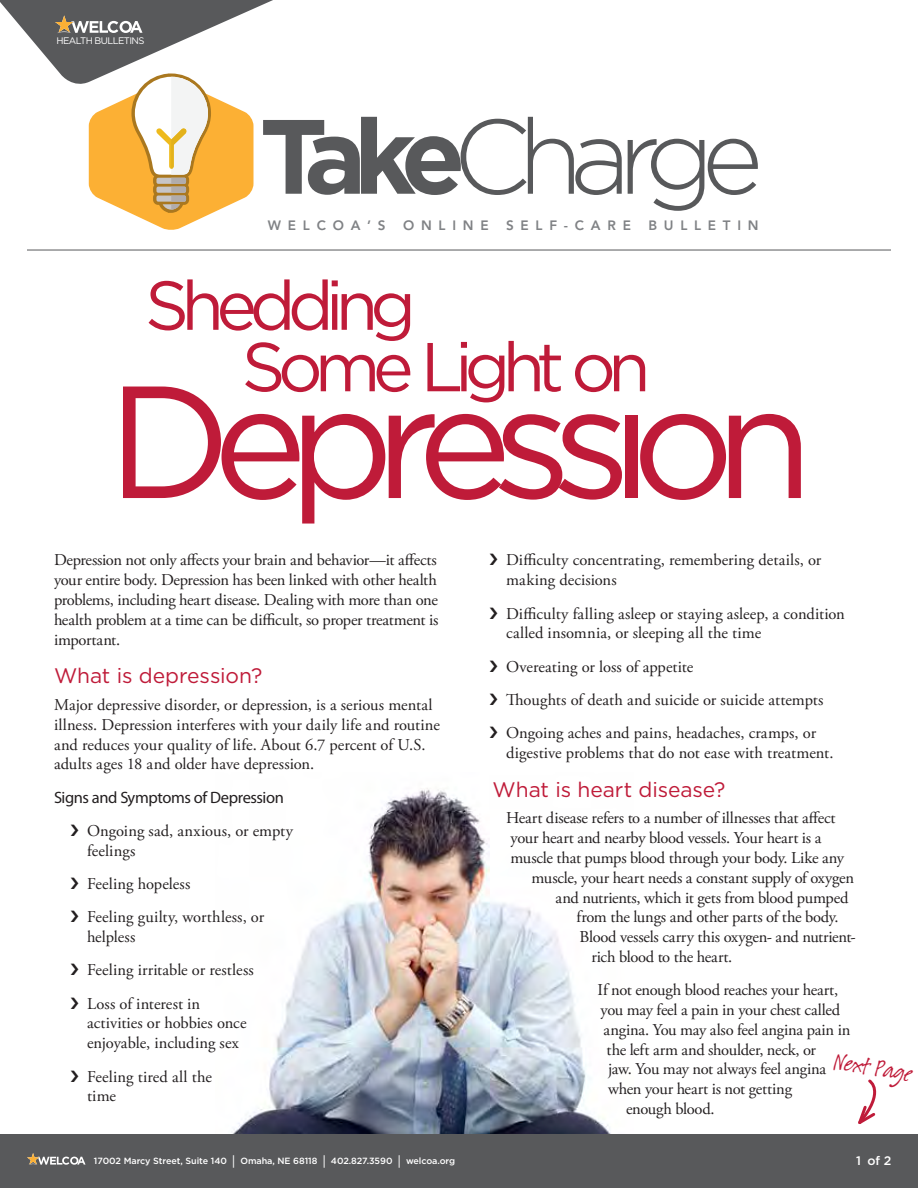
<style>
.page{position:relative;width:918px;height:1188px;background:#fff}
.page>*{position:absolute;margin:0;border:0;box-sizing:border-box;transform-origin:0 0}
.t1{font:300 105.45px "Gotham HTF";letter-spacing:-.12em;color:#58595b}
.t2{font:69px/61.5px "Gotham HTF";letter-spacing:-.115em;color:#bf1b39}
.t3{font:28.5px "Suomi Hand Script";color:#bf1b39}
.t4{font:21px "Gotham HTF";letter-spacing:-.005em;color:#bf1b39}
.t5{font:16.5px/19.8px "Adobe Garamond Pro";letter-spacing:-.005em;color:#231f20}
.t6{font:16.5px "Myriad Pro";letter-spacing:-.025em;color:#231f20}
.t7{font:800 13.5px "Avenir";letter-spacing:.5em;color:#808285}
.t8{font:500 12.3px "Gotham HTF";color:#fff}
.t9{font:9.45px "Gotham HTF";letter-spacing:-.06em;color:#fff}
.t10{font:500 9px "Gotham HTF";letter-spacing:-.005em;color:#fff}
.s1{font-weight:700}
.s2{font-size:13.5px}
</style>
<div class="page">
<img style="left:232px;top:788px;width:379px;height:346px">
<svg style="left:123px;top:387px;width:499px;height:137px"></svg>
<div style="left:625px;top:416px;width:12px;height:82px;background:#bf1b39"></div>
<svg style="left:640px;top:414px;width:161px;height:86px"></svg>
<svg style="left:858px;top:1079px;width:19px;height:45px"></svg>
<div style="left:0;top:1134px;width:918px;height:54px;background:#58595b"></div>
<svg style="left:27px;top:1153px;width:59px;height:12px"></svg>
<svg style="left:0;top:0;width:273px;height:230px"></svg>
<hr style="left:27px;top:250px;width:864px;height:1px;background:#58595b">
<p class="t9" style="left:56px;top:36px;width:89px">HEALTH BULLETINS</p>
<h1 class="t1" style="left:260px;top:99px;width:505px"><span class="s1">Take</span>Charge</h1>
<p class="t7" style="left:268px;top:217px;width:119px">WELCOA’S</p>
<p class="t7" style="left:403px;top:217px;width:87px">ONLINE</p>
<p class="t7" style="left:506px;top:217px;width:126px">SELF-CARE</p>
<p class="t7" style="left:648px;top:217px;width:112px">BULLETIN</p>
<h2 class="t2" style="left:242px;top:274px;width:411px;text-indent:-97px">Shedding<br>Some Light on</h2>
<p class="t5" style="left:54px;top:551px;width:386px;text-align:justify">Depression not only affects your brain and behavior—it affects your entire body. Depression has been linked with other health problems, including heart disease. Dealing with more than one health problem at a time can be difficult, so proper treatment is important.</p>
<p class="t4" style="left:54px;top:664px;width:210px">What is depression?</p>
<p class="t5" style="left:54px;top:695px;width:387px">Major depressive disorder, or depression, is a serious mental illness. Depression interferes with your daily life and routine and reduces your quality of life. About 6.7 percent of U.S. adults ages 18 and older have depression.</p>
<p class="t6" style="left:54px;top:788px;width:231px">Signs and Symptoms of Depression</p>
<p class="t5" style="left:87px;top:821px;width:208px">Ongoing sad, anxious, or empty feelings</p>
<p class="t5" style="left:87px;top:868px;width:179px;line-height:33.3px">Feeling hopeless<br>Feeling guilty, worthless, or</p>
<p class="t5" style="left:87px;top:921px;width:168px;line-height:33.3px">helpless<br>Feeling irritable or restless<br>Loss of interest in</p>
<p class="t5" style="left:87px;top:1014px;width:161px">activities or hobbies once enjoyable, including sex</p>
<p class="t5" style="left:87px;top:1067px;width:127px">Feeling tired all the time</p>
<p class="t5" style="left:506px;top:551px;width:317px">Difficulty concentrating, remembering details, or making decisions</p>
<p class="t5" style="left:506px;top:604px;width:340px">Difficulty falling asleep or staying asleep, a condition called insomnia, or sleeping all the time</p>
<p class="t5" style="left:506px;top:650px;width:319px;line-height:33.3px">Overeating or loss of appetite<br>Thoughts of death and suicide or suicide attempts<br>Ongoing aches and pains, headaches, cramps, or</p>
<p class="t5" style="left:506px;top:743px;width:329px">digestive problems that do not ease with treatment.</p>
<p class="t4" style="left:493px;top:778px;width:234px">What is heart disease?</p>
<p class="t5" style="left:506px;top:809px;width:331px">Heart disease refers to a number of illnesses that affect</p>
<p class="t5" style="left:511px;top:829px;width:312px">your heart and nearby blood vessels. Your heart is a</p>
<p class="t5" style="left:511px;top:848px;width:335px">muscle that pumps blood through your body. Like any</p>
<p class="t5" style="left:532px;top:868px;width:324px">muscle, your heart needs a constant supply of oxygen</p>
<p class="t5" style="left:556px;top:888px;width:294px">and nutrients, which it gets from blood pumped</p>
<p class="t5" style="left:577px;top:908px;width:264px">from the lungs and other parts of the body.</p>
<p class="t5" style="left:580px;top:928px;width:278px">Blood vessels carry this oxygen- and nutrient-</p>
<p class="t5" style="left:592px;top:947px;width:142px">rich blood to the heart.</p>
<p class="t5" style="left:598px;top:981px;width:242px">If not enough blood reaches your heart,</p>
<p class="t5" style="left:601px;top:1000px;width:241px">you may feel a pain in your chest called</p>
<p class="t5" style="left:604px;top:1020px;width:248px">angina. You may also feel angina pain in</p>
<p class="t5" style="left:607px;top:1040px;width:211px">the left arm and shoulder, neck, or</p>
<p class="t5" style="left:608px;top:1060px;width:220px">jaw. You may not always feel angina</p>
<p class="t5" style="left:608px;top:1080px;width:185px">when your heart is not getting</p>
<p class="t5" style="left:626px;top:1099px;width:90px">enough blood.</p>
<h3 class="t3" style="left:838px;top:1046px;width:79px;rotate:11deg">Next Pag e</h3>
<p class="t10" style="left:94px;top:1156px;width:363px">17002 Marcy Street, Suite 140 <span class="s2">|</span> Omaha, NE 68118 <span class="s2">|</span> 402.827.3590 <span class="s2">|</span> welcoa.org</p>
<p class="t8" style="left:856px;top:1154px;width:37px">1 of 2</p>
</div>
